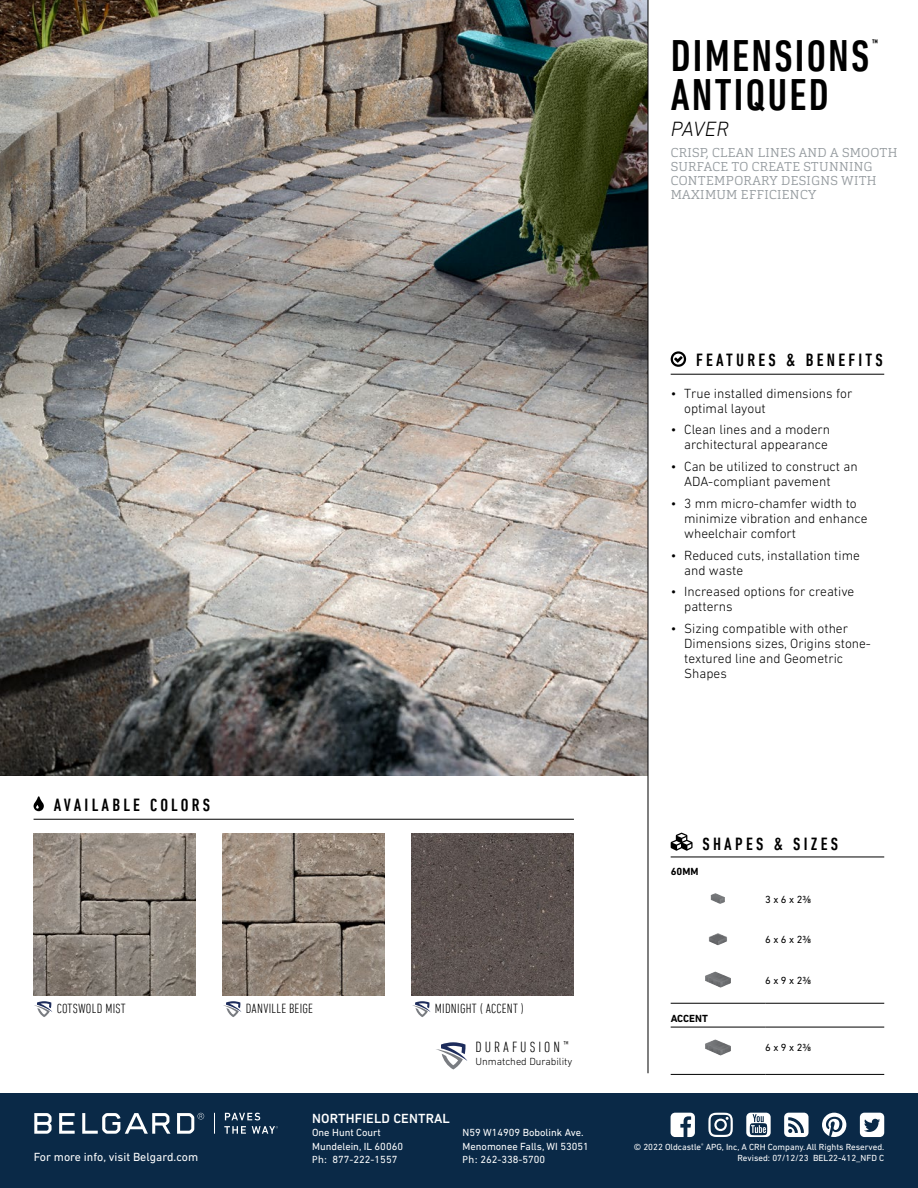
<style>
.page{position:relative;width:918px;height:1188px;background:#fff}
.page>*{position:absolute;margin:0;border:0;box-sizing:border-box;transform-origin:0 0}
.t1{font:500 condensed 45px "DIN Next LT Pro";letter-spacing:.05em;color:#000}
.t2{font:italic 300 21px "DIN Next LT Pro";letter-spacing:-.005em;color:#000}
.t3{font:500 condensed 18px "DIN Next LT Pro";letter-spacing:.18em;color:#000}
.t4{font:300 condensed 15px "DIN Next LT Pro";letter-spacing:.2em;color:#000}
.t5{font:300 13.5px/15px "DIN Next LT Pro";color:#000}
.t6{font:300 condensed 13.5px "DIN Next LT Pro";letter-spacing:.02em;color:#000}
.t7{font:500 13.5px "DIN Next LT Pro";letter-spacing:.01em;color:#fff}
.t8{font:300 12.75px/14.2px "Cargan";letter-spacing:.025em;color:#959b9f}
.t9{font:12px "DIN Next LT Pro";color:#fff}
.t10{font:10.5px/13.5px "DIN Next LT Pro";color:#fff}
.t11{font:10.5px "DIN Next LT Pro";color:#000}
.t12{font:300 10.5px "DIN Next LT Pro";color:#000}
.t13{font:700 10.5px "DIN Next LT Pro";color:#000}
.t14{font:500 condensed 9.6px "DIN Next LT Pro";color:#000}
.t15{font:9px "DIN Next LT Pro";color:#fff}
.s1{font-family:"Myriad Pro"}
</style>
<div class="page">
<div style="left:0;top:1094px;width:918px;height:94px;background:#0a2947"></div>
<hr style="left:671px;top:374px;width:213px;height:1px;background:#000">
<svg style="left:671px;top:351px;width:15px;height:16px"></svg>
<img style="left:0;top:0;width:648px;height:776px">
<img style="left:34px;top:834px;width:162px;height:162px">
<img style="left:223px;top:834px;width:162px;height:162px">
<img style="left:412px;top:834px;width:162px;height:162px">
<hr style="left:34px;top:819px;width:540px;height:1px;background:#000">
<svg style="left:34px;top:796px;width:10px;height:15px"></svg>
<svg style="left:223px;top:1001px;width:19px;height:16px"></svg>
<svg style="left:412px;top:1001px;width:19px;height:16px"></svg>
<svg style="left:34px;top:1001px;width:18px;height:16px"></svg>
<svg style="left:436px;top:1042px;width:31px;height:28px"></svg>
<hr style="left:671px;top:857px;width:213px;height:1px;background:#000">
<svg style="left:671px;top:833px;width:22px;height:18px"></svg>
<hr style="left:671px;top:1003px;width:94px;height:1px;background:#000">
<hr style="left:765px;top:1003px;width:119px;height:1px;background:#000">
<hr style="left:671px;top:1027px;width:94px;height:1px;background:#000">
<hr style="left:765px;top:1027px;width:119px;height:1px;background:#000">
<hr style="left:671px;top:1074px;width:94px;height:1px;background:#000">
<hr style="left:765px;top:1074px;width:119px;height:1px;background:#000">
<img style="left:711px;top:893px;width:14px;height:11px">
<img style="left:709px;top:933px;width:18px;height:12px">
<img style="left:705px;top:972px;width:26px;height:16px">
<img style="left:705px;top:1039px;width:26px;height:17px">
<hr style="left:648px;top:0;width:1px;height:1073px;background:#000">
<svg style="left:225px;top:1113px;width:35px;height:7px"></svg>
<svg style="left:224px;top:1126px;width:22px;height:8px"></svg>
<svg style="left:34px;top:1113px;width:18px;height:21px"></svg>
<svg style="left:59px;top:1113px;width:16px;height:21px"></svg>
<svg style="left:82px;top:1113px;width:88px;height:21px"></svg>
<svg style="left:177px;top:1113px;width:27px;height:21px"></svg>
<svg style="left:214px;top:1113px;width:1px;height:21px"></svg>
<svg style="left:252px;top:1126px;width:26px;height:8px"></svg>
<svg style="left:822px;top:1113px;width:24px;height:24px"></svg>
<svg style="left:708px;top:1113px;width:25px;height:24px"></svg>
<svg style="left:671px;top:1113px;width:24px;height:24px"></svg>
<svg style="left:860px;top:1113px;width:24px;height:24px"></svg>
<svg style="left:746px;top:1113px;width:25px;height:24px"></svg>
<svg style="left:784px;top:1113px;width:25px;height:24px"></svg>
<h1 class="t1" style="left:671px;top:31px;width:200px">DIMENSIONS</h1>
<p class="t14" style="left:872px;top:37px;width:8px">™</p>
<h1 class="t1" style="left:671px;top:70px;width:160px">ANTIQUED</h1>
<h2 class="t2" style="left:671px;top:116px;width:60px">PAVER</h2>
<p class="t8" style="left:671px;top:145px;width:228px">CRISP, CLEAN LINES AND A SMOOTH<br>SURFACE TO CREATE STUNNING<br>CONTEMPORARY DESIGNS WITH<br>MAXIMUM EFFICIENCY</p>
<h3 class="t3" style="left:54px;top:795px;width:158px">AVAILABLE COLORS</h3>
<p class="t6" style="left:57px;top:1001px;width:70px">COTSWOLD MIST</p>
<p class="t6" style="left:246px;top:1001px;width:69px">DANVILLE BEIGE</p>
<p class="t6" style="left:435px;top:1001px;width:91px">MIDNIGHT ( ACCENT )</p>
<p class="t9" style="left:34px;top:1150px;width:166px">For more info, visit Belgard.com</p>
<p class="t4" style="left:475px;top:1039px;width:95px">DURAFUSION <sup>™</sup></p>
<p class="t12" style="left:475px;top:1056px;width:98px">Unmatched Durability</p>
<p class="t7" style="left:312px;top:1110px;width:139px">NORTHFIELD CENTRAL</p>
<p class="t10" style="left:312px;top:1126px;width:92px">One Hunt Court<br>Mundelein, IL 60060<br><span class="s1">Ph:</span> 877-222-1557</p>
<p class="t10" style="left:463px;top:1126px;width:128px">N59 W14909 Bobolink Ave.<br>Menomonee Falls, WI 53051<br><span class="s1">Ph:</span> 262-338-5700</p>
<h3 class="t3" style="left:696px;top:349px;width:188px">FEATURES &amp; BENEFITS</h3>
<p class="t5" style="left:684px;top:385px;width:170px;text-indent:-14px">• True installed dimensions for optimal layout</p>
<p class="t5" style="left:671px;top:422px;width:161px;text-align:right">• Clean lines and a modern architectural appearance</p>
<p class="t5" style="left:684px;top:459px;width:175px;text-indent:-14px">• Can be utilized to construct an<br>ADA-compliant pavement</p>
<p class="t5" style="left:684px;top:496px;width:185px;text-indent:-14px">• 3 mm micro-chamfer width to minimize vibration and enhance wheelchair comfort</p>
<p class="t5" style="left:684px;top:547px;width:177px;text-indent:-14px">• Reduced cuts, installation time and waste</p>
<p class="t5" style="left:684px;top:584px;width:172px;text-indent:-14px">• Increased options for creative patterns</p>
<p class="t5" style="left:684px;top:621px;width:188px;text-indent:-14px">• Sizing compatible with other<br>Dimensions sizes, Origins stone&shy;textured line and Geometric<br>Shapes</p>
<h3 class="t3" style="left:703px;top:833px;width:137px">SHAPES &amp; SIZES</h3>
<p class="t13" style="left:671px;top:865px;width:29px">60MM</p>
<p class="t13" style="left:671px;top:1012px;width:39px">ACCENT</p>
<p class="t11" style="left:765px;top:893px;width:48px">3 x 6 x 23/8</p>
<p class="t11" style="left:765px;top:933px;width:48px">6 x 6 x 23/8</p>
<p class="t11" style="left:765px;top:974px;width:48px">6 x 9 x 23/8</p>
<p class="t11" style="left:765px;top:1042px;width:48px">6 x 9 x 23/8</p>
<p class="t15" style="left:634px;top:1142px;width:252px">© 2022 Oldcastle<sup>®</sup> APG, Inc, A CRH Company.All Rights Reserved.</p>
<p class="t15" style="left:738px;top:1153px;width:148px">Revised: 07/12/23 BEL22-412_NFD C</p>
</div>
